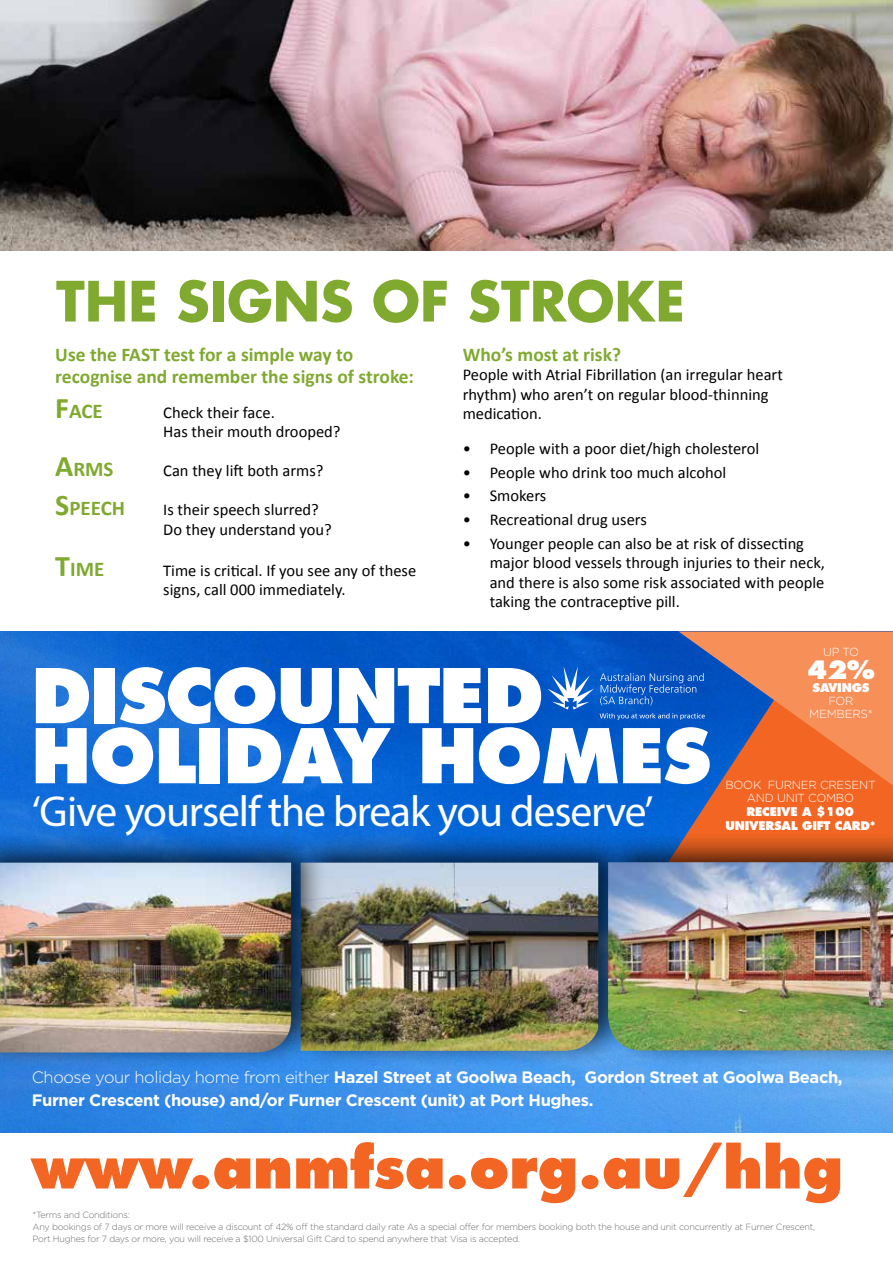
<style>
.page{position:relative;width:893px;height:1263px;background:#fff}
.page>*{position:absolute;margin:0;border:0;box-sizing:border-box;transform-origin:0 0}
.t1{font:800 73.2px/60px "Futura Std";letter-spacing:-.02em;color:#fff}
.t2{font:800 56.55px "Futura Std";color:#f26522}
.t3{font:700 54px "Futura Std";color:#80a930}
.t4{font:43.5px "Myriad Pro";letter-spacing:-.025em;color:#fff}
.t5{font:800 24.6px "Futura Std";color:#fff}
.t6{font:700 21px "Calibri";color:#80a930}
.t7{font:700 19.5px/22.5px "Calibri";color:#80a930}
.t8{font:16.5px/19.5px "Calibri";color:#000}
.t9{font:700 16.5px/22.5px "Gotham";letter-spacing:-.025em;color:#fff}
.t10{font:300 11.7px/13.5px "Gotham";letter-spacing:-.02em;color:#fff;text-align:center}
.t11{font:800 11.7px/14.2px "Futura Std";letter-spacing:-.02em;color:#fff;text-align:center}
.t12{font:300 9px/12px "Gotham";letter-spacing:-.025em;color:#6d6e71}
.s1{font-size:30px}
.s2{font-weight:300}
</style>
<div class="page">
<img style="left:0;top:0;width:893px;height:251px">
<img style="left:0;top:631px;width:893px;height:502px">
<div style="left:290px;top:831px;width:345px;height:236px;background:#000;opacity:.75"></div>
<img style="left:328px;top:863px;width:269px;height:188px">
<div style="left:0;top:831px;width:328px;height:238px;background:#000;opacity:.75"></div>
<img style="left:0;top:863px;width:291px;height:189px">
<div style="left:597px;top:831px;width:296px;height:236px;background:#000;opacity:.75"></div>
<img style="left:608px;top:872px;width:285px;height:178px">
<svg style="left:548px;top:666px;width:46px;height:44px"></svg>
<svg style="left:600px;top:631px;width:293px;height:241px"></svg>
<h3 class="t3" style="left:56px;top:265px;width:630px">THE SIGNS OF STROKE</h3>
<p class="t7" style="left:55px;top:343px;width:360px">Use the FAST test for a simple way to recognise and remember the signs of stroke:</p>
<p class="t6" style="left:55px;top:397px;width:49px"><span class="s1">F</span>ACE</p>
<p class="t8" style="left:163px;top:403px;width:179px">Check their face.<br>Has their mouth drooped?</p>
<p class="t6" style="left:55px;top:456px;width:60px"><span class="s1">A</span>RMS</p>
<p class="t8" style="left:163px;top:461px;width:162px">Can they lift both arms?</p>
<p class="t6" style="left:55px;top:495px;width:71px"><span class="s1">S</span>PEECH</p>
<p class="t8" style="left:163px;top:500px;width:170px">Is their speech slurred?<br>Do they understand you?</p>
<p class="t6" style="left:55px;top:555px;width:51px"><span class="s1">T</span>IME</p>
<p class="t8" style="left:163px;top:560px;width:254px">Time is critical. If you see any of these signs, call 000 immediately.</p>
<p class="t7" style="left:463px;top:343px;width:160px">Who’s most at risk?</p>
<p class="t8" style="left:463px;top:365px;width:322px">People with Atrial Fibrillation (an irregular heart rhythm) who aren’t on regular blood-thinning medication.</p>
<p class="t8" style="left:463px;top:439px;width:298px">• People with a poor diet/high cholesterol</p>
<p class="t8" style="left:463px;top:462px;width:265px">• People who drink too much alcohol</p>
<p class="t8" style="left:463px;top:486px;width:85px">• Smokers</p>
<p class="t8" style="left:463px;top:510px;width:186px">• Recreational drug users</p>
<p class="t8" style="left:490px;top:534px;width:337px;text-indent:-27px">• Younger people can also be at risk of dissecting major blood vessels through injuries to their neck, and there is also some risk associated with people taking the contraceptive pill.</p>
<h1 class="t1" style="left:31px;top:666px;width:682px">DISCOUNTED<br>HOLIDAY HOMES</h1>
<h3 class="t4" style="left:32px;top:785px;width:623px">‘Give yourself the break you deserve’</h3>
<p class="t10" style="left:823px;top:645px;width:38px">UP TO</p>
<h3 class="t5" style="left:807px;top:655px;width:70px">42%</h3>
<p class="t11" style="left:812px;top:681px;width:59px">SAVINGS</p>
<p class="t10" style="left:809px;top:695px;width:65px;line-height:12.9px">FOR<br>MEMBERS*</p>
<p class="t10" style="left:725px;top:778px;width:152px">BOOK FURNER CRESENT<br>AND UNIT COMBO</p>
<p class="t11" style="left:725px;top:804px;width:152px">RECEIVE A $100<br>UNIVERSAL GIFT CARD*</p>
<p class="t9" style="left:32px;top:1065px;width:812px"><span class="s2">Choose your holiday home from either</span> Hazel Street at Goolwa Beach, Gordon Street at Goolwa Beach,<br>Furner Crescent (house) and/or Furner Crescent (unit) at Port Hughes.</p>
<h2 class="t2" style="left:31px;top:1131px;width:814px">www.anmfsa.org.au/hhg</h2>
<p class="t12" style="left:32px;top:1208px;width:784px">*Terms and Conditions:<br>Any bookings of 7 days or more will receive a discount of 42% off the standard daily rate As a special offer for members booking both the house and unit concurrently at Furner Crescent,<br>Port Hughes for 7 days or more, you will receive a $100 Universal Gift Card to spend anywhere that Visa is accepted.</p>
</div>
